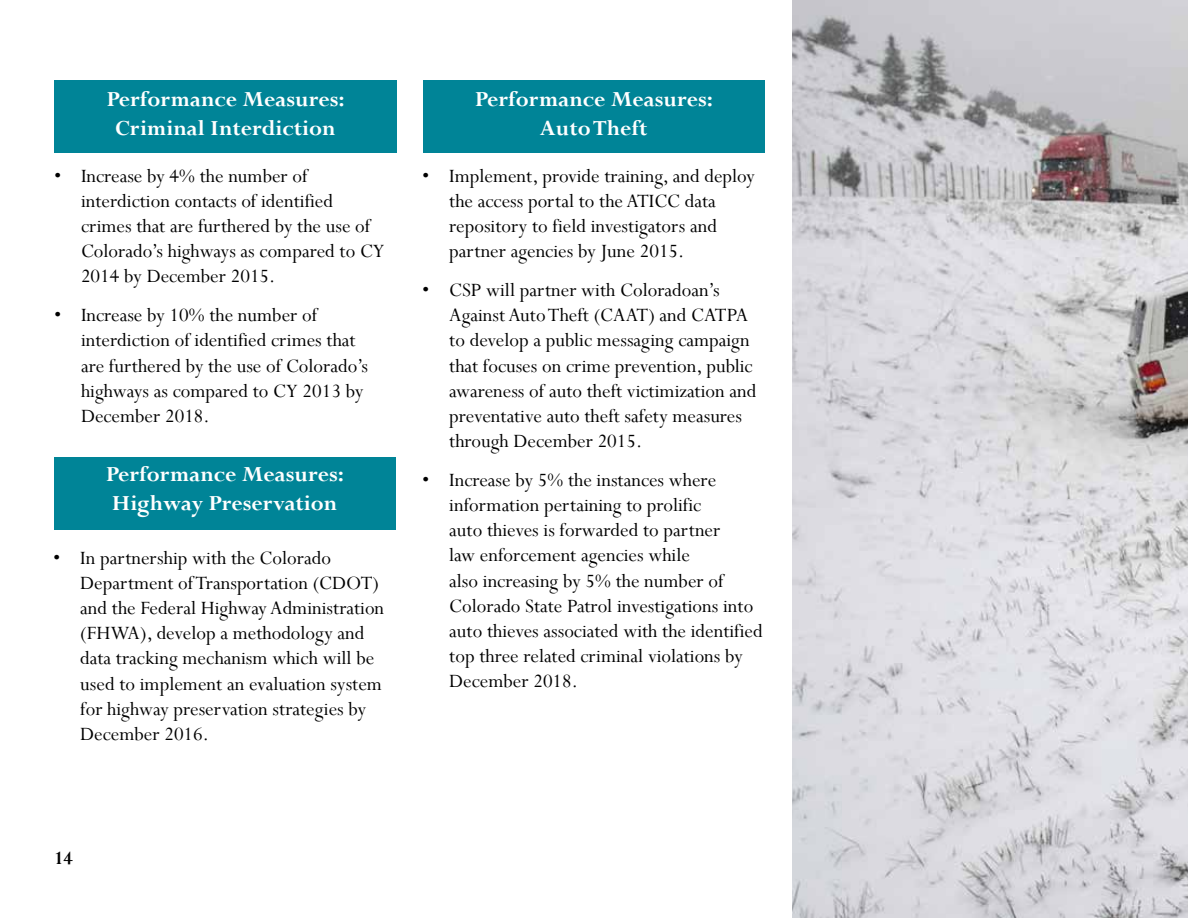
<style>
.page{position:relative;width:1188px;height:918px;background:#fff}
.page>*{position:absolute;margin:0;border:0;box-sizing:border-box;transform-origin:0 0}
.t1{font:700 24px/28.8px "Perpetua";color:#fff;text-align:center}
.t2{font:21px/25.2px "Perpetua";color:#000}
.t3{font:700 21px "Perpetua";color:#000}
</style>
<div class="page">
<div style="left:55px;top:80px;width:342px;height:73px;background:#008497"></div>
<div style="left:423px;top:80px;width:342px;height:73px;background:#008497"></div>
<div style="left:54px;top:457px;width:342px;height:73px;background:#008497"></div>
<img style="left:792px;top:0;width:396px;height:918px">
<p class="t1" style="left:107px;top:84px;width:239px">Performance Measures:<br>Criminal Interdiction</p>
<p class="t1" style="left:475px;top:84px;width:239px">Performance Measures:<br>Auto Theft</p>
<p class="t2" style="left:81px;top:163px;width:305px;text-indent:-27px">• Increase by 4% the number of interdiction contacts of identified crimes that are furthered by the use of<br>Colorado’s highways as compared to CY<br>2014 by December 2015.</p>
<p class="t2" style="left:81px;top:302px;width:289px;text-indent:-27px">• Increase by 10% the number of interdiction of identified crimes that are furthered by the use of Colorado’s highways as compared to CY 2013 by<br>December 2018.</p>
<p class="t1" style="left:106px;top:460px;width:239px;text-align:left">Performance Measures:<br>Highway Preservation</p>
<p class="t2" style="left:80px;top:545px;width:305px;text-indent:-27px">• In partnership with the Colorado Department of Transportation (CDOT) and the Federal Highway Administration (FHWA), develop a methodology and data tracking mechanism which will be used to implement an evaluation system for highway preservation strategies by December 2016.</p>
<p class="t2" style="left:449px;top:163px;width:307px;text-indent:-27px">• Implement, provide training, and deploy the access portal to the ATICC data repository to field investigators and partner agencies by June 2015.</p>
<p class="t2" style="left:449px;top:277px;width:309px;text-indent:-27px">• CSP will partner with Coloradoan’s Against Auto Theft (CAAT) and CATPA to develop a public messaging campaign that focuses on crime prevention, public awareness of auto theft victimization and preventative auto theft safety measures through December 2015.</p>
<p class="t2" style="left:449px;top:467px;width:315px;text-indent:-27px">• Increase by 5% the instances where information pertaining to prolific<br>auto thieves is forwarded to partner<br>law enforcement agencies while<br>also increasing by 5% the number of Colorado State Patrol investigations into auto thieves associated with the identified top three related criminal violations by December 2018.</p>
<p class="t3" style="left:54px;top:845px;width:21px">14</p>
</div>
